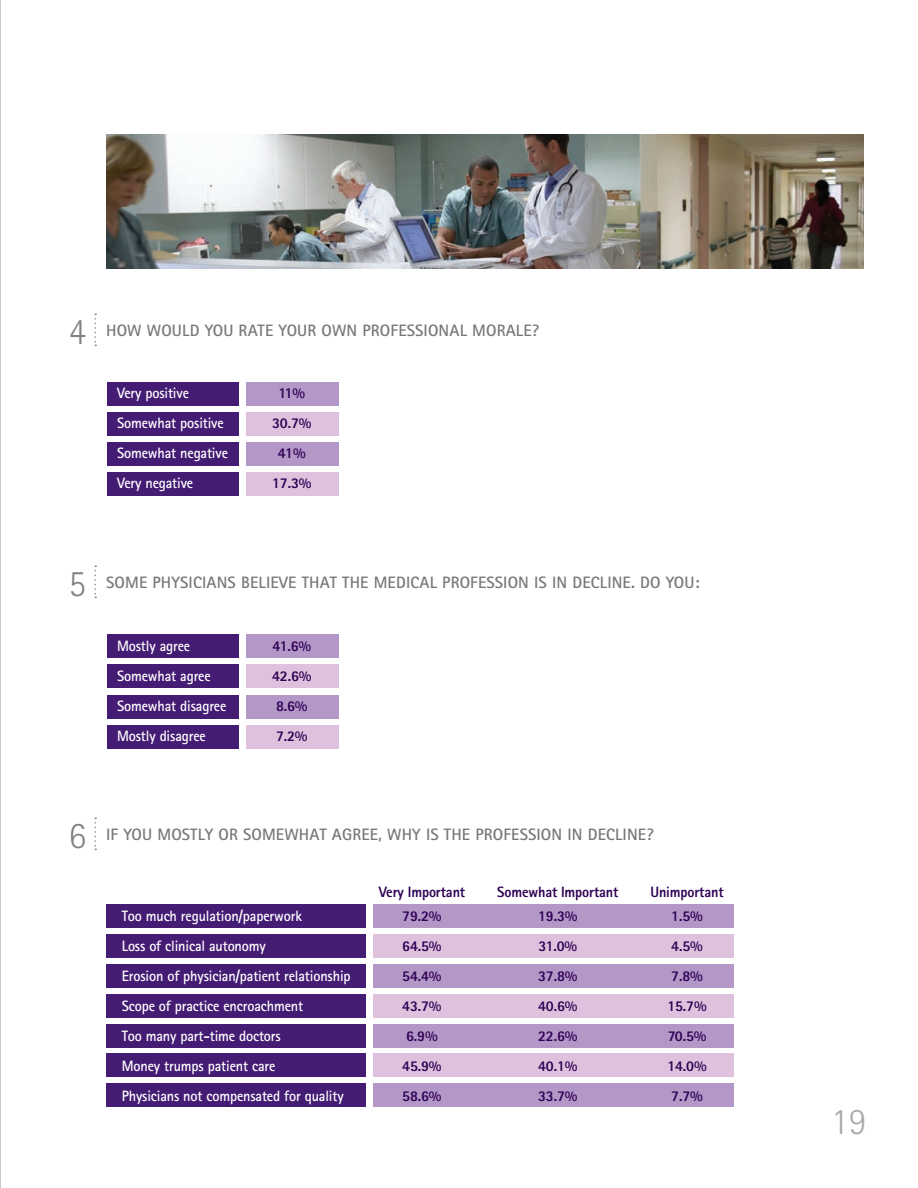
<style>
.page{position:relative;width:918px;height:1188px;background:#fff}
.page>*{position:absolute;margin:0;border:0;box-sizing:border-box;transform-origin:0 0}
.t1{font:300 37.5px "Rotis Sans Serif";color:#808285;scale:.95 1}
.t2{font:300 37.5px "Rotis Sans Serif";color:#a8a9ad;scale:.95 1}
.t3{font:700 16.5px "Rotis Sans Serif";letter-spacing:.01em;color:#76787b}
.t4{font:700 15px "Rotis Sans Serif";letter-spacing:-.01em;color:#fff;scale:.95 1}
.t5{font:800 15px "Rotis Sans Serif";letter-spacing:-.01em;color:#300255;scale:.95 1}
</style>
<div class="page">
<svg style="left:94px;top:314px;width:2px;height:32px"></svg>
<div style="left:246px;top:382px;width:92px;height:23px;background:#b397c7"></div>
<div style="left:107px;top:382px;width:132px;height:23px;background:#451c74"></div>
<div style="left:246px;top:412px;width:92px;height:23px;background:#dec1dc"></div>
<div style="left:246px;top:472px;width:92px;height:23px;background:#dec1dc"></div>
<div style="left:107px;top:412px;width:132px;height:23px;background:#451c74"></div>
<div style="left:107px;top:472px;width:132px;height:23px;background:#451c74"></div>
<div style="left:246px;top:442px;width:92px;height:23px;background:#b397c7"></div>
<div style="left:107px;top:442px;width:132px;height:23px;background:#451c74"></div>
<svg style="left:94px;top:566px;width:2px;height:32px"></svg>
<div style="left:246px;top:635px;width:92px;height:23px;background:#b397c7"></div>
<div style="left:107px;top:635px;width:132px;height:23px;background:#451c74"></div>
<div style="left:246px;top:665px;width:92px;height:23px;background:#dec1dc"></div>
<div style="left:246px;top:725px;width:92px;height:23px;background:#dec1dc"></div>
<div style="left:107px;top:665px;width:132px;height:23px;background:#451c74"></div>
<div style="left:107px;top:725px;width:132px;height:23px;background:#451c74"></div>
<div style="left:246px;top:695px;width:92px;height:23px;background:#b397c7"></div>
<div style="left:107px;top:695px;width:132px;height:23px;background:#451c74"></div>
<svg style="left:94px;top:818px;width:2px;height:32px"></svg>
<div style="left:373px;top:904px;width:361px;height:23px;background:#b397c7"></div>
<div style="left:107px;top:904px;width:259px;height:23px;background:#451c74"></div>
<div style="left:373px;top:934px;width:361px;height:23px;background:#dec1dc"></div>
<div style="left:373px;top:994px;width:361px;height:23px;background:#dec1dc"></div>
<div style="left:373px;top:1054px;width:361px;height:23px;background:#dec1dc"></div>
<div style="left:107px;top:934px;width:259px;height:23px;background:#451c74"></div>
<div style="left:107px;top:994px;width:259px;height:23px;background:#451c74"></div>
<div style="left:107px;top:1054px;width:259px;height:23px;background:#451c74"></div>
<div style="left:373px;top:964px;width:361px;height:23px;background:#b397c7"></div>
<div style="left:373px;top:1024px;width:361px;height:24px;background:#b397c7"></div>
<div style="left:373px;top:1084px;width:361px;height:23px;background:#b397c7"></div>
<div style="left:107px;top:964px;width:259px;height:23px;background:#451c74"></div>
<div style="left:107px;top:1024px;width:259px;height:24px;background:#451c74"></div>
<div style="left:107px;top:1084px;width:259px;height:23px;background:#451c74"></div>
<img style="left:107px;top:134px;width:757px;height:134px">
<hr style="left:0;top:0;width:1px;height:1188px;background:#939598">
<p class="t1" style="left:69px;top:310px;width:20px">4</p>
<p class="t3" style="left:106px;top:320px;width:435px">HOW WOULD YOU RATE YOUR OWN PROFESSIONAL MORALE?</p>
<p class="t4" style="left:117px;top:384px;width:77px">Very positive</p>
<p class="t4" style="left:117px;top:414px;width:114px">Somewhat positive</p>
<p class="t4" style="left:117px;top:444px;width:118px">Somewhat negative</p>
<p class="t4" style="left:117px;top:474px;width:82px">Very negative</p>
<p class="t5" style="left:279px;top:383px;width:30px">11%</p>
<p class="t5" style="left:272px;top:413px;width:43px">30.7%</p>
<p class="t5" style="left:278px;top:443px;width:31px">41%</p>
<p class="t5" style="left:272px;top:473px;width:43px">17.3%</p>
<p class="t1" style="left:69px;top:562px;width:20px">5</p>
<p class="t3" style="left:106px;top:572px;width:595px">SOME PHYSICIANS BELIEVE THAT THE MEDICAL PROFESSION IS IN DECLINE. DO YOU:</p>
<p class="t4" style="left:117px;top:636px;width:78px">Mostly agree</p>
<p class="t4" style="left:117px;top:666px;width:100px">Somewhat agree</p>
<p class="t4" style="left:117px;top:696px;width:117px">Somewhat disagree</p>
<p class="t4" style="left:117px;top:726px;width:95px">Mostly disagree</p>
<p class="t5" style="left:272px;top:636px;width:42px">41.6%</p>
<p class="t5" style="left:272px;top:666px;width:43px">42.6%</p>
<p class="t5" style="left:276px;top:696px;width:35px">8.6%</p>
<p class="t5" style="left:276px;top:726px;width:35px">7.2%</p>
<p class="t1" style="left:69px;top:814px;width:20px">6</p>
<p class="t3" style="left:106px;top:824px;width:549px">IF YOU MOSTLY OR SOMEWHAT AGREE, WHY IS THE PROFESSION IN DECLINE?</p>
<p class="t4" style="left:122px;top:906px;width:191px">Too much regulation/paperwork</p>
<p class="t4" style="left:122px;top:936px;width:153px">Loss of clinical autonomy</p>
<p class="t4" style="left:122px;top:966px;width:242px">Erosion of physician/patient relationship</p>
<p class="t4" style="left:122px;top:996px;width:192px">Scope of practice encroachment</p>
<p class="t4" style="left:122px;top:1026px;width:169px">Too many part-time doctors</p>
<p class="t4" style="left:122px;top:1056px;width:163px">Money trumps patient care</p>
<p class="t4" style="left:122px;top:1086px;width:235px">Physicians not compensated for quality</p>
<p class="t5" style="left:379px;top:882px;width:93px">Very Important</p>
<p class="t5" style="left:402px;top:906px;width:43px">79.2%</p>
<p class="t5" style="left:402px;top:936px;width:43px">64.5%</p>
<p class="t5" style="left:402px;top:966px;width:43px">54.4%</p>
<p class="t5" style="left:402px;top:996px;width:43px">43.7%</p>
<p class="t5" style="left:406px;top:1026px;width:35px">6.9%</p>
<p class="t5" style="left:402px;top:1056px;width:43px">45.9%</p>
<p class="t5" style="left:402px;top:1086px;width:43px">58.6%</p>
<p class="t5" style="left:497px;top:882px;width:129px">Somewhat Important</p>
<p class="t5" style="left:538px;top:906px;width:43px">19.3%</p>
<p class="t5" style="left:538px;top:936px;width:42px">31.0%</p>
<p class="t5" style="left:538px;top:966px;width:43px">37.8%</p>
<p class="t5" style="left:538px;top:996px;width:43px">40.6%</p>
<p class="t5" style="left:538px;top:1026px;width:43px">22.6%</p>
<p class="t5" style="left:538px;top:1056px;width:43px">40.1%</p>
<p class="t5" style="left:538px;top:1086px;width:43px">33.7%</p>
<p class="t5" style="left:650px;top:882px;width:79px">Unimportant</p>
<p class="t5" style="left:671px;top:906px;width:35px">1.5%</p>
<p class="t5" style="left:671px;top:936px;width:35px">4.5%</p>
<p class="t5" style="left:671px;top:966px;width:35px">7.8%</p>
<p class="t5" style="left:667px;top:996px;width:43px">15.7%</p>
<p class="t5" style="left:668px;top:1026px;width:42px">70.5%</p>
<p class="t5" style="left:667px;top:1056px;width:43px">14.0%</p>
<p class="t5" style="left:671px;top:1086px;width:35px">7.7%</p>
<p class="t2" style="left:831px;top:1100px;width:39px">19</p>
</div>
